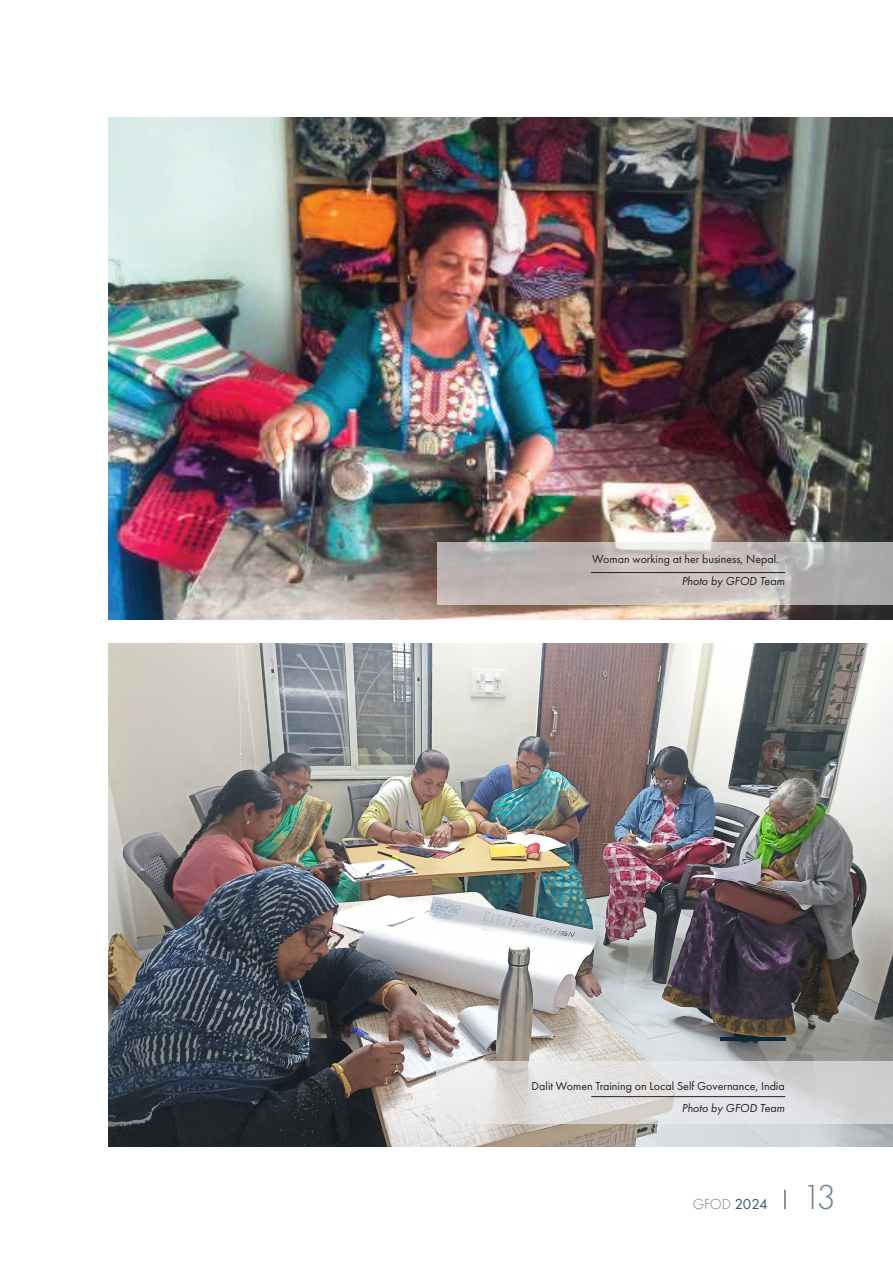
<style>
.page{position:relative;width:893px;height:1263px;background:#fff}
.page>*{position:absolute;margin:0;border:0;box-sizing:border-box;transform-origin:0 0}
.t1{font:300 36px "Futura PT";color:#6a7f8b}
.t2{font:300 15px "Futura PT";color:#6a7f8b}
.Paragraph_Black{font:12px "Futura PT";color:#231f20}
.Paragraph_Black-2{font:italic 12px "Futura PT";color:#231f20}
.s1{font-weight:400;color:#395565}
</style>
<div class="page">
<svg style="left:785px;top:1190px;width:1px;height:19px"></svg>
<img style="left:108px;top:117px;width:785px;height:503px">
<img style="left:108px;top:644px;width:785px;height:502px">
<hr style="left:720px;top:1037px;width:65px;height:4px;background:#072a3e">
<svg style="left:437px;top:542px;width:456px;height:62px;background:#beb9b7"></svg>
<hr style="left:591px;top:572px;width:194px;height:1px;background:#231f20">
<svg style="left:437px;top:1061px;width:456px;height:62px;background:#dedddd"></svg>
<hr style="left:592px;top:1096px;width:193px;height:1px;background:#231f20">
<p class="Paragraph_Black" style="left:592px;top:552px;width:188px">Woman working at her business, Nepal.</p>
<p class="Paragraph_Black-2" style="left:682px;top:573px;width:104px">Photo by GFOD Team</p>
<p class="Paragraph_Black" style="left:532px;top:1079px;width:255px">Dalit Women Training on Local Self Governance, India</p>
<p class="Paragraph_Black-2" style="left:682px;top:1100px;width:104px">Photo by GFOD Team</p>
<p class="t2" style="left:693px;top:1195px;width:76px">GFOD <span class="s1">2024</span></p>
<h1 class="t1" style="left:802px;top:1177px;width:36px">13</h1>
</div>
